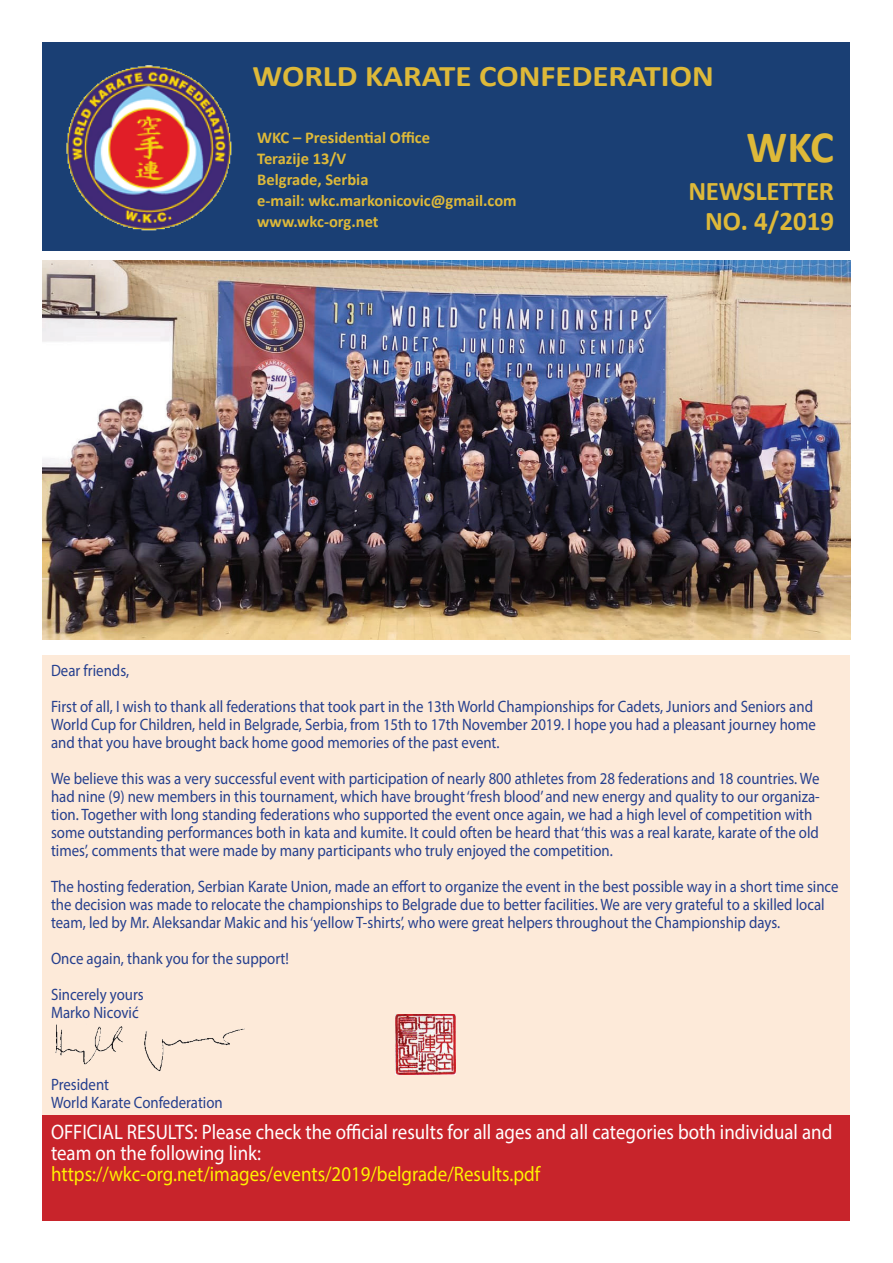
<style>
.page{position:relative;width:893px;height:1263px;background:#fff}
.page>*{position:absolute;margin:0;border:0;box-sizing:border-box;transform-origin:0 0}
.t1{font:700 45px "Calibri";color:#deb939}
.t2{font:700 30px "Calibri";color:#deb939;scale:1.1 1}
.t3{font:700 27px/29.7px "Calibri";letter-spacing:-.01em;color:#deb939;text-align:right}
.t4{font:21px/21px "Myriad Pro";color:#fff;scale:.9 1}
.t5{font:21px "Myriad Pro";color:#fff101;scale:.9 1}
.t6{font:16.5px/18px "Myriad Pro";color:#253f8e;scale:.9 1}
.t7{font:700 16.5px/21px "Calibri";color:#deb939}
</style>
<div class="page">
<div style="left:43px;top:43px;width:807px;height:208px;background:#1a3f74"></div>
<img style="left:66px;top:65px;width:166px;height:166px">
<div style="left:43px;top:655px;width:807px;height:565px;background:#fdead9"></div>
<img style="left:395px;top:1015px;width:60px;height:59px">
<img style="left:55px;top:1024px;width:190px;height:48px">
<img style="left:43px;top:261px;width:807px;height:378px">
<div style="left:43px;top:1115px;width:807px;height:105px;background:#c8242b"></div>
<h2 class="t2" style="left:253px;top:55px;width:421px">WORLD KARATE CONFEDERATION</h2>
<p class="t7" style="left:257px;top:127px;width:261px">WKC – Presidential Office<br>Terazije 13/V<br>Belgrade, Serbia<br>e-mail: wkc.markonicovic@gmail.com www.wkc-org.net</p>
<h1 class="t1" style="left:746px;top:116px;width:89px">WKC</h1>
<h3 class="t3" style="left:688px;top:176px;width:147px">NEWSLETTER<br>NO. 4/2019</h3>
<p class="t6" style="left:51px;top:652px;width:848px;line-height:36px">Dear friends,<br>First of all, I wish to thank all federations that took part in the 13th World Championships for Cadets, Juniors and Seniors and</p>
<p class="t6" style="left:51px;top:715px;width:851px">World Cup for Children, held in Belgrade, Serbia, from 15th to 17th November 2019. I hope you had a pleasant journey home and that you have brought back home good memories of the past event.</p>
<p class="t6" style="left:51px;top:769px;width:856px">We believe this was a very successful event with participation of nearly 800 athletes from 28 federations and 18 countries. We had nine (9) new members in this tournament, which have brought ‘fresh blood’ and new energy and quality to our organiza&shy;tion. Together with long standing federations who supported the event once again, we had a high level of competition with some outstanding performances both in kata and kumite. It could often be heard that ‘this was a real karate, karate of the old times’, comments that were made by many participants who truly enjoyed the competition.</p>
<p class="t6" style="left:51px;top:877px;width:877px">The hosting federation, Serbian Karate Union, made an effort to organize the event in the best possible way in a short time since the decision was made to relocate the championships to Belgrade due to better facilities. We are very grateful to a skilled local team, led by Mr. Aleksandar Makic and his ‘yellow T-shirts’, who were great helpers throughout the Championship days.</p>
<p class="t6" style="left:51px;top:940px;width:266px;line-height:36px">Once again, thank you for the support!<br>Sincerely yours</p>
<p class="t6" style="left:51px;top:1003px;width:99px">Marko Nicović</p>
<p class="t6" style="left:51px;top:1075px;width:192px">President<br>World Karate Confederation</p>
<p class="t4" style="left:51px;top:1121px;width:870px">OFFICIAL RESULTS: Please check the official results for all ages and all categories both individual and team on the following link:</p>
<p class="t5" style="left:51px;top:1161px;width:545px">https://wkc-org.net/images/events/2019/belgrade/Results.pdf</p>
</div>
